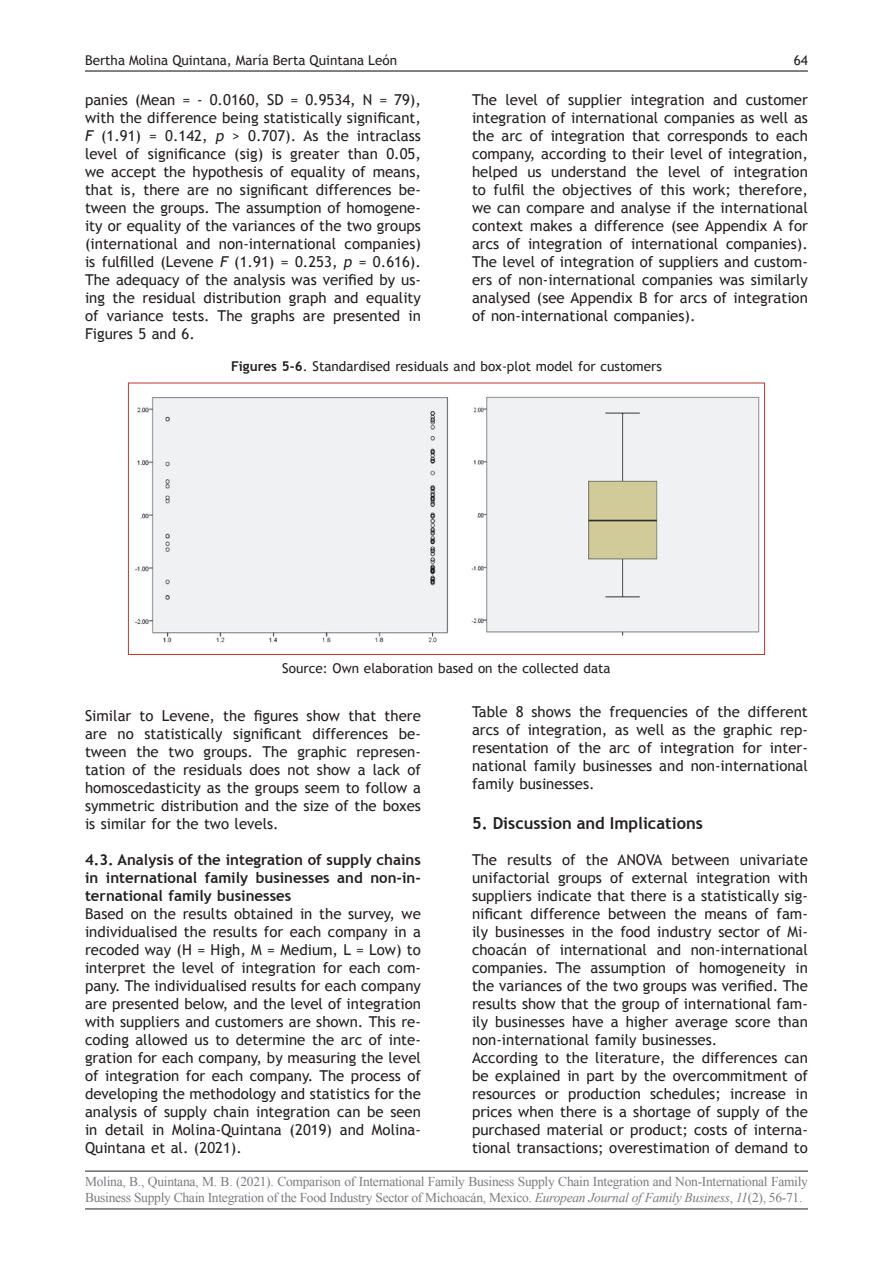
<style>
.page{position:relative;width:893px;height:1263px;background:#fff}
.page>*{position:absolute;margin:0;border:0;box-sizing:border-box;transform-origin:0 0}
.t1{font:700 16.5px "Trebuchet MS";color:#231f20}
.t2{font:15px/18px "Trebuchet MS";color:#231f20;text-align:justify}
.t3{font:700 15px/18px "Trebuchet MS";color:#231f20;text-align:justify}
.t4{font:13.5px/16.2px "Times New Roman";letter-spacing:-.02em;color:#7b7c82}
.t5{font:13.5px "Trebuchet MS";color:#231f20}
.s1{font-style:italic}
.s2{font-weight:700}
</style>
<div class="page">
<hr style="left:85px;top:70px;width:723px;height:2px;background:#231f20">
<hr style="left:85px;top:1208px;width:723px;height:1px;background:#231f20">
<hr style="left:85px;top:1171px;width:723px;height:1px;background:#231f20">
<img style="left:134px;top:396px;width:626px;height:247px">
<div style="left:128px;top:383px;width:637px;height:272px;border:1px solid #ba3531"></div>
<p class="t5" style="left:85px;top:52px;width:314px">Bertha Molina Quintana, María Berta Quintana León</p>
<p class="t5" style="left:794px;top:52px;width:16px">64</p>
<p class="t2" style="left:85px;top:90px;width:337px">panies (Mean = - 0.0160, SD = 0.9534, N = 79), with the difference being statistically significant, <span class="s1">F</span> (1.91) = 0.142, <span class="s1">p</span> &gt; 0.707). As the intraclass level of significance (sig) is greater than 0.05, we accept the hypothesis of equality of means, that is, there are no significant differences be&shy;tween the groups. The assumption of homogene&shy;ity or equality of the variances of the two groups (international and non-international companies) is fulfilled (Levene <span class="s1">F</span> (1.91) = 0.253, <span class="s1">p</span> = 0.616).<br>The adequacy of the analysis was verified by us&shy;ing the residual distribution graph and equality of variance tests. The graphs are presented in Figures 5 and 6.</p>
<p class="t5" style="left:231px;top:359px;width:432px"><span class="s2">Figures 5-6</span>. Standardised residuals and box-plot model for customers</p>
<p class="t2" style="left:472px;top:91px;width:337px">The level of supplier integration and customer integration of international companies as well as the arc of integration that corresponds to each company, according to their level of integration, helped us understand the level of integration to fulfil the objectives of this work; therefore, we can compare and analyse if the international context makes a difference (see Appendix A for arcs of integration of international companies).<br>The level of integration of suppliers and custom&shy;ers of non-international companies was similarly analysed (see Appendix B for arcs of integration of non-international companies).</p>
<p class="t5" style="left:282px;top:660px;width:330px">Source: Own elaboration based on the collected data</p>
<p class="t2" style="left:85px;top:707px;width:337px">Similar to Levene, the figures show that there are no statistically significant differences be&shy;tween the two groups. The graphic represen&shy;tation of the residuals does not show a lack of homoscedasticity as the groups seem to follow a symmetric distribution and the size of the boxes is similar for the two levels.</p>
<p class="t3" style="left:85px;top:851px;width:337px">4.3. Analysis of the integration of supply chains in international family businesses and non-in&shy;ternational family businesses</p>
<p class="t2" style="left:85px;top:905px;width:337px">Based on the results obtained in the survey, we individualised the results for each company in a recoded way (H = High, M = Medium, L = Low) to interpret the level of integration for each com&shy;pany. The individualised results for each company are presented below, and the level of integration with suppliers and customers are shown. This re&shy;coding allowed us to determine the arc of inte&shy;gration for each company, by measuring the level of integration for each company. The process of developing the methodology and statistics for the analysis of supply chain integration can be seen in detail in Molina-Quintana (2019) and Molina-Quintana et al. (2021).</p>
<p class="t2" style="left:472px;top:703px;width:337px">Table 8 shows the frequencies of the different arcs of integration, as well as the graphic rep&shy;resentation of the arc of integration for inter&shy;national family businesses and non-international family businesses.</p>
<p class="t1" style="left:472px;top:812px;width:232px">5. Discussion and Implications</p>
<p class="t2" style="left:472px;top:850px;width:337px;text-align:left">The results of the ANOVA between univariate unifactorial groups of external integration with suppliers indicate that there is a statistically sig&shy;nificant difference between the means of fam&shy;ily businesses in the food industry sector of Mi&shy;choacán of international and non-international companies. The assumption of homogeneity in the variances of the two groups was verified. The results show that the group of international fam&shy;ily businesses have a higher average score than non-international family businesses.<br>According to the literature, the differences can be explained in part by the overcommitment of resources or production schedules; increase in prices when there is a shortage of supply of the purchased material or product; costs of interna&shy;tional transactions; overestimation of demand to</p>
<p class="t4" style="left:85px;top:1173px;width:724px">Molina, B., Quintana, M. B. (2021). Comparison of International Family Business Supply Chain Integration and Non-International Family<br>Business Supply Chain Integration of the Food Industry Sector of Michoacán, Mexico. <span class="s1">European Journal of Family Business</span>, <span class="s1">11</span>(2), 56-71.</p>
</div>
